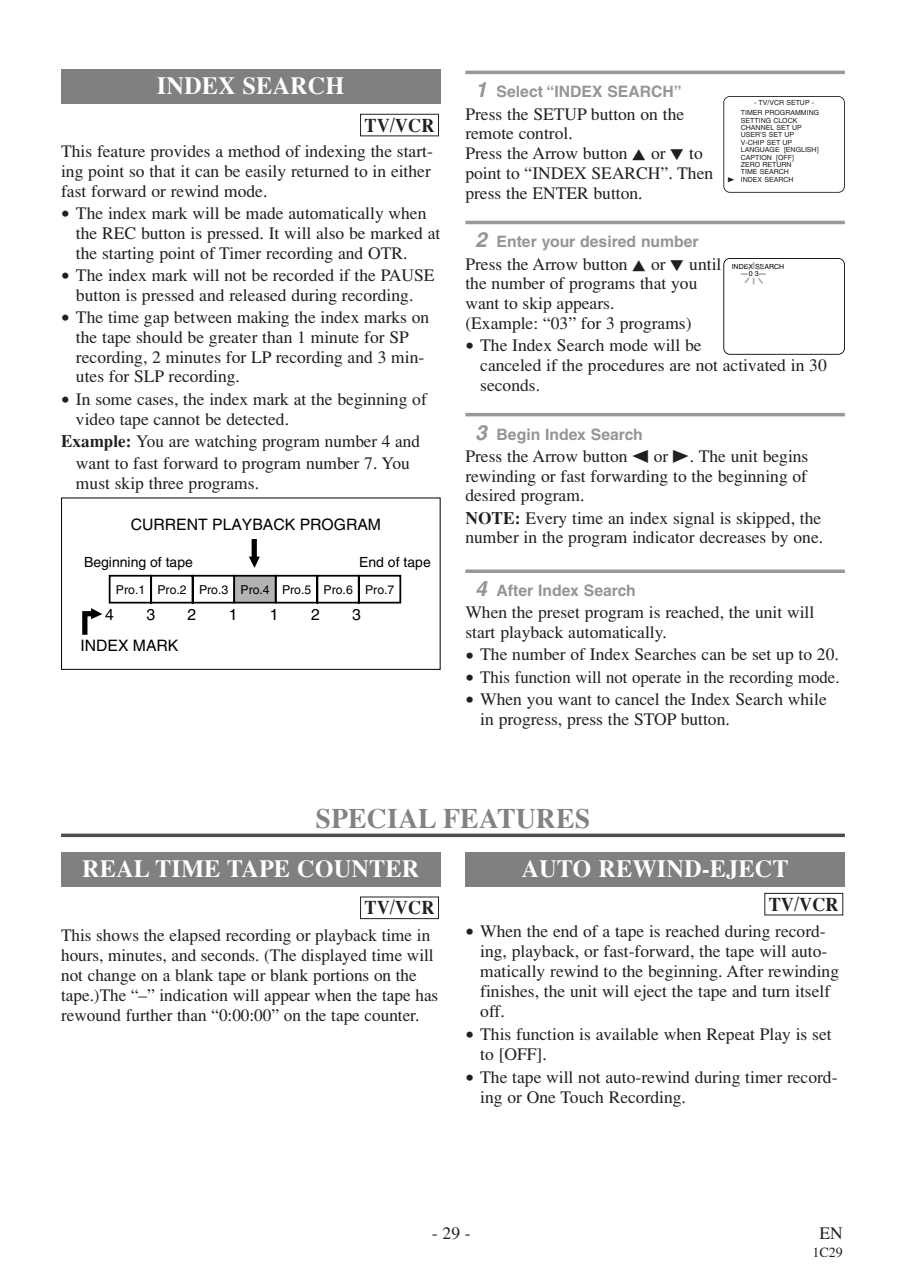
<style>
.page{position:relative;width:903px;height:1276px;background:#fff}
.page>*{position:absolute;margin:0;border:0;box-sizing:border-box;transform-origin:0 0}
.t1{font:700 28px "Times";color:#808285}
.t2{font:700 24.5px "Times";color:#fff}
.t3{font:700 19.25px "Times";color:#231f20;scale:.95 1}
.t4{font:17.5px/19.8px "Times";color:#231f20}
.t5{font:17.5px "Times";color:#231f20;scale:.96 1}
.t6{font:700 15.75px "Helvetica";color:#939598}
.t7{font:15.75px "Helvetica";color:#000}
.t8{font:14px "Helvetica";color:#000}
.t9{font:14px "Times";color:#231f20}
.t10{font:12.25px "Helvetica";color:#000}
.t11{font:7px/10.8px "Helvetica";color:#231f20}
.t12{font:7px/6.5px "Helvetica";color:#000}
.s1{font-size:24.5px}
.s2{font-weight:700}
.s3{font-style:italic;font-size:21px}
.s4{font-family:"Funai Font"}
</style>
<div class="page">
<div style="left:61px;top:69px;width:380px;height:35px;background:#808080"></div>
<div style="left:360px;top:114px;width:79px;height:22px;border:1px solid #231f20"></div>
<hr style="left:465px;top:71px;width:380px;height:3px;background:#999">
<hr style="left:465px;top:221px;width:380px;height:3px;background:#999">
<hr style="left:465px;top:413px;width:380px;height:3px;background:#999">
<svg style="left:465px;top:569px;width:380px;height:4px;background:#a5a5a5"></svg>
<svg style="left:108px;top:574px;width:128px;height:30px"></svg>
<div style="left:233px;top:575px;width:44px;height:28px;background:#b3b3b3;border:2px solid #000"></div>
<svg style="left:274px;top:574px;width:128px;height:30px"></svg>
<div style="left:252px;top:539px;width:5px;height:20px;background:#000"></div>
<svg style="left:249px;top:556px;width:11px;height:12px"></svg>
<svg style="left:82px;top:608px;width:20px;height:27px"></svg>
<div style="left:61px;top:497px;width:380px;height:173px;border:1px solid #000"></div>
<div style="left:723px;top:96px;width:122px;height:97px;border:2px solid #231f20;border-radius:7px"></div>
<div style="left:723px;top:258px;width:122px;height:97px;border:2px solid #000;border-radius:7px"></div>
<svg style="left:739px;top:260px;width:29px;height:25px"></svg>
<svg style="left:61px;top:833px;width:784px;height:4px;background:#666"></svg>
<div style="left:61px;top:852px;width:380px;height:35px;background:#808080"></div>
<div style="left:360px;top:896px;width:79px;height:23px;border:1px solid #231f20"></div>
<div style="left:465px;top:852px;width:380px;height:35px;background:#808080"></div>
<div style="left:765px;top:893px;width:78px;height:22px;border:1px solid #231f20"></div>
<h2 class="t2" style="left:157px;top:77px;width:189px">INDEX SEARCH</h2>
<p class="t3" style="left:364px;top:118px;width:75px">TV/VCR</p>
<p class="t4" style="left:61px;top:143px;width:373px;text-align:justify">This feature provides a method of indexing the start&shy;ing point so that it can be easily returned to in either fast forward or rewind mode.</p>
<p class="t4" style="left:76px;top:205px;width:366px;text-indent:-15px"><span class="s1">•</span> The index mark will be made automatically when the REC button is pressed. It will also be marked at the starting point of Timer recording and OTR.</p>
<p class="t4" style="left:61px;top:267px;width:375px;text-align:center"><span class="s1">•</span> The index mark will not be recorded if the PAUSE button is pressed and released during recording.</p>
<p class="t4" style="left:76px;top:309px;width:355px;text-indent:-15px"><span class="s1">•</span> The time gap between making the index marks on the tape should be greater than 1 minute for SP recording, 2 minutes for LP recording and 3 min&shy;utes for SLP recording.</p>
<p class="t4" style="left:76px;top:391px;width:352px;text-indent:-15px"><span class="s1">•</span> In some cases, the index mark at the beginning of video tape cannot be detected.</p>
<p class="t4" style="left:61px;top:431px;width:360px;line-height:22.2px;text-align:center"><span class="s2">Example:</span> You are watching program number 4 and want to fast forward to program number 7. You</p>
<p class="t4" style="left:76px;top:475px;width:185px">must skip three programs.</p>
<p class="t7" style="left:131px;top:519px;width:252px">CURRENT PLAYBACK PROGRAM</p>
<p class="t8" style="left:84px;top:556px;width:110px">Beginning of tape</p>
<p class="t8" style="left:359px;top:557px;width:73px">End of tape</p>
<p class="t10" style="left:116px;top:585px;width:280px">Pro.1 Pro.2 Pro.3 Pro.4 Pro.5 Pro.6 Pro.7</p>
<p class="t7" style="left:105px;top:608px;width:10px">4</p>
<p class="t7" style="left:146px;top:608px;width:10px">3</p>
<p class="t7" style="left:188px;top:608px;width:10px">2</p>
<p class="t7" style="left:229px;top:608px;width:10px">1</p>
<p class="t7" style="left:270px;top:608px;width:10px">1</p>
<p class="t7" style="left:311px;top:608px;width:10px">2</p>
<p class="t7" style="left:352px;top:608px;width:10px">3</p>
<p class="t7" style="left:80px;top:639px;width:100px">INDEX MARK</p>
<p class="t6" style="left:475px;top:86px;width:208px"><span class="s3">1</span> Select “INDEX SEARCH”</p>
<p class="t4" style="left:465px;top:105px;width:249px">Press the SETUP button on the remote control.<br>Press the Arrow button <span class="s4">K</span> or <span class="s4">L</span> to point to “INDEX SEARCH”. Then press the ENTER button.</p>
<p class="t6" style="left:475px;top:236px;width:225px"><span class="s3">2</span> Enter your desired number</p>
<p class="t4" style="left:465px;top:256px;width:257px">Press the Arrow button <span class="s4">K</span> or <span class="s4">L</span> until the number of programs that you want to skip appears.<br>(Example: “03” for 3 programs)</p>
<p class="t4" style="left:480px;top:337px;width:348px;text-indent:-15px"><span class="s1">•</span> The Index Search mode will be<br>canceled if the procedures are not activated in 30 seconds.</p>
<p class="t6" style="left:475px;top:428px;width:169px"><span class="s3">3</span> Begin Index Search</p>
<p class="t4" style="left:465px;top:448px;width:345px;text-align:justify">Press the Arrow button <span class="s4">s</span> or <span class="s4">B</span>. The unit begins rewinding or fast forwarding to the beginning of desired program.</p>
<p class="t4" style="left:465px;top:509px;width:359px"><span class="s2">NOTE:</span> Every time an index signal is skipped, the number in the program indicator decreases by one.</p>
<p class="t6" style="left:475px;top:585px;width:162px"><span class="s3">4</span> After Index Search</p>
<p class="t4" style="left:465px;top:604px;width:350px">When the preset program is reached, the unit will start playback automatically.</p>
<p class="t4" style="left:465px;top:646px;width:375px"><span class="s1">•</span> The number of Index Searches can be set up to 20.</p>
<p class="t5" style="left:465px;top:670px;width:391px"><span class="s1">•</span> This function will not operate in the recording mode.</p>
<p class="t4" style="left:480px;top:691px;width:348px;text-indent:-15px"><span class="s1">•</span> When you want to cancel the Index Search while in progress, press the STOP button.</p>
<p class="t11" style="left:741px;top:97px;width:80px;text-indent:13px">- TV/VCR SETUP -<br>TIMER PROGRAMMING</p>
<p class="t11" style="left:741px;top:116px;width:58px">SETTING CLOCK</p>
<p class="t11" style="left:741px;top:123px;width:63px">CHANNEL SET UP</p>
<p class="t11" style="left:741px;top:130px;width:55px">USER’S SET UP</p>
<p class="t11" style="left:741px;top:138px;width:53px">V-CHIP SET UP</p>
<p class="t11" style="left:741px;top:145px;width:79px">LANGUAGE [ENGLISH]</p>
<p class="t11" style="left:741px;top:152px;width:55px">CAPTION [OFF]</p>
<p class="t11" style="left:741px;top:160px;width:52px">ZERO RETURN</p>
<p class="t11" style="left:741px;top:167px;width:50px">TIME SEARCH</p>
<p class="t11" style="left:728px;top:174px;width:67px"><span class="s4">B</span> INDEX SEARCH</p>
<p class="t12" style="left:749px;top:264px;width:37px;text-indent:-17px">INDEX SEARCH<br>0 3</p>
<h1 class="t1" style="left:316px;top:808px;width:276px">SPECIAL FEATURES</h1>
<h2 class="t2" style="left:82px;top:860px;width:339px">REAL TIME TAPE COUNTER</h2>
<h2 class="t2" style="left:521px;top:860px;width:269px">AUTO REWIND-EJECT</h2>
<p class="t3" style="left:364px;top:901px;width:75px">TV/VCR</p>
<p class="t4" style="left:61px;top:926px;width:379px">This shows the elapsed recording or playback time in hours, minutes, and seconds. (The displayed time will not change on a blank tape or blank portions on the tape.)The “–” indication will appear when the tape has rewound further than “0:00:00” on the tape counter.</p>
<p class="t3" style="left:769px;top:897px;width:75px">TV/VCR</p>
<p class="t4" style="left:480px;top:922px;width:360px;text-indent:-15px"><span class="s1">•</span> When the end of a tape is reached during record&shy;ing, playback, or fast-forward, the tape will auto&shy;matically rewind to the beginning. After rewinding finishes, the unit will eject the tape and turn itself off.</p>
<p class="t4" style="left:480px;top:1026px;width:353px;text-indent:-15px"><span class="s1">•</span> This function is available when Repeat Play is set to [OFF].</p>
<p class="t4" style="left:480px;top:1068px;width:359px;text-indent:-15px"><span class="s1">•</span> The tape will not auto-rewind during timer record&shy;ing or One Touch Recording.</p>
<p class="t4" style="left:432px;top:1225px;width:40px">- 29 -</p>
<p class="t4" style="left:819px;top:1225px;width:25px">EN</p>
<p class="t9" style="left:812px;top:1247px;width:32px">1C29</p>
</div>
